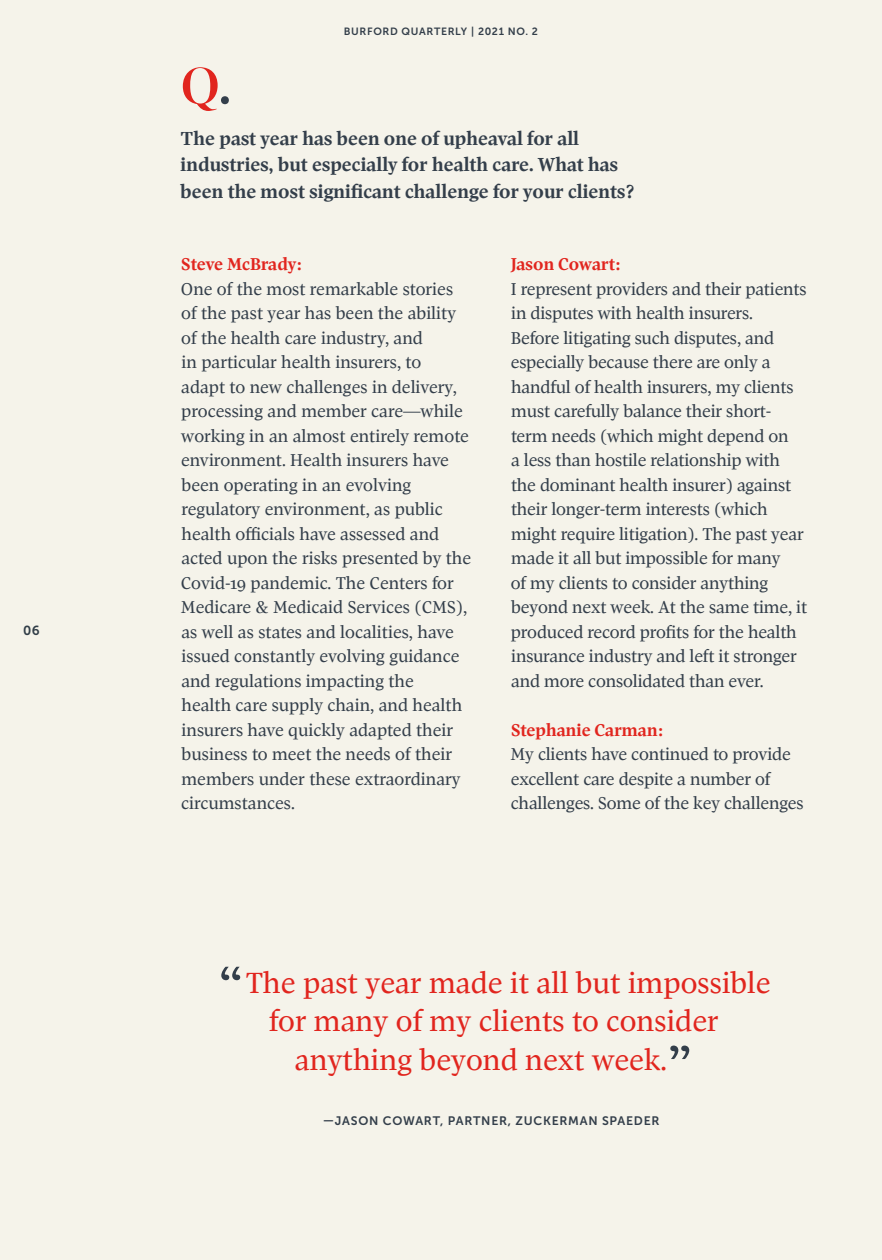
<style>
.page{position:relative;width:882px;height:1260px;background:#f5f3ea}
.page>*{position:absolute;margin:0;border:0;box-sizing:border-box;transform-origin:0 0}
.t1{font:700 52.5px "Pratt Nova Fine";color:#e1251e}
.t2{font:29.75px/38.5px "Pratt Nova Text";color:#e1251e;text-align:center}
.t3{font:700 19.25px/26.2px "Pratt Nova Text";color:#333e4a}
.t4{font:17.5px/24.5px "Pratt Nova Text";letter-spacing:-.01em;color:#333e4a}
.t5{font:700 17.5px "Pratt Nova Text";color:#e1251e}
.t6{font:13.12px "Museo Sans 700";color:#313e48}
.t7{font:12.25px "Museo Sans 700";letter-spacing:.06em;color:#333e4a}
.t8{font:10.5px "Museo Sans 700";letter-spacing:.06em;color:#333e4a}
.s1{color:#333e4a}
.s2{font-size:61.25px;color:#333e4a}
</style>
<div class="page">
<p class="t6" style="left:23px;top:623px;width:18px">06</p>
<p class="t8" style="left:344px;top:25px;width:196px">BURFORD QUARTERLY | 2021 NO. 2</p>
<h1 class="t1" style="left:180px;top:58px;width:52px">Q<span class="s1">.</span></h1>
<p class="t3" style="left:181px;top:126px;width:455px">The past year has been one of upheaval for all industries, but especially for health care. What has been the most significant challenge for your clients?</p>
<p class="t5" style="left:181px;top:255px;width:122px">Steve McBrady:</p>
<p class="t4" style="left:181px;top:277px;width:292px">One of the most remarkable stories of the past year has been the ability of the health care industry, and<br>in particular health insurers, to<br>adapt to new challenges in delivery, processing and member care—while working in an almost entirely remote environment. Health insurers have been operating in an evolving regulatory environment, as public health officials have assessed and acted upon the risks presented by the Covid-19 pandemic. The Centers for Medicare &amp; Medicaid Services (CMS), as well as states and localities, have issued constantly evolving guidance and regulations impacting the<br>health care supply chain, and health insurers have quickly adapted their business to meet the needs of their members under these extraordinary circumstances.</p>
<p class="t5" style="left:511px;top:255px;width:112px">Jason Cowart:</p>
<p class="t4" style="left:511px;top:277px;width:298px">I represent providers and their patients in disputes with health insurers.<br>Before litigating such disputes, and especially because there are only a handful of health insurers, my clients must carefully balance their short&shy;term needs (which might depend on<br>a less than hostile relationship with the dominant health insurer) against their longer-term interests (which might require litigation). The past year made it all but impossible for many<br>of my clients to consider anything beyond next week. At the same time, it produced record profits for the health insurance industry and left it stronger and more consolidated than ever.</p>
<p class="t5" style="left:511px;top:721px;width:154px">Stephanie Carman:</p>
<p class="t4" style="left:511px;top:743px;width:295px">My clients have continued to provide excellent care despite a number of challenges. Some of the key challenges</p>
<h2 class="t2" style="left:217px;top:964px;width:555px"><span class="s2">“</span>The past year made it all but impossible for many of my clients to consider anything beyond next week.<span class="s2">”</span></h2>
<p class="t7" style="left:323px;top:1114px;width:338px">—JASON COWART, PARTNER, ZUCKERMAN SPAEDER</p>
</div>
